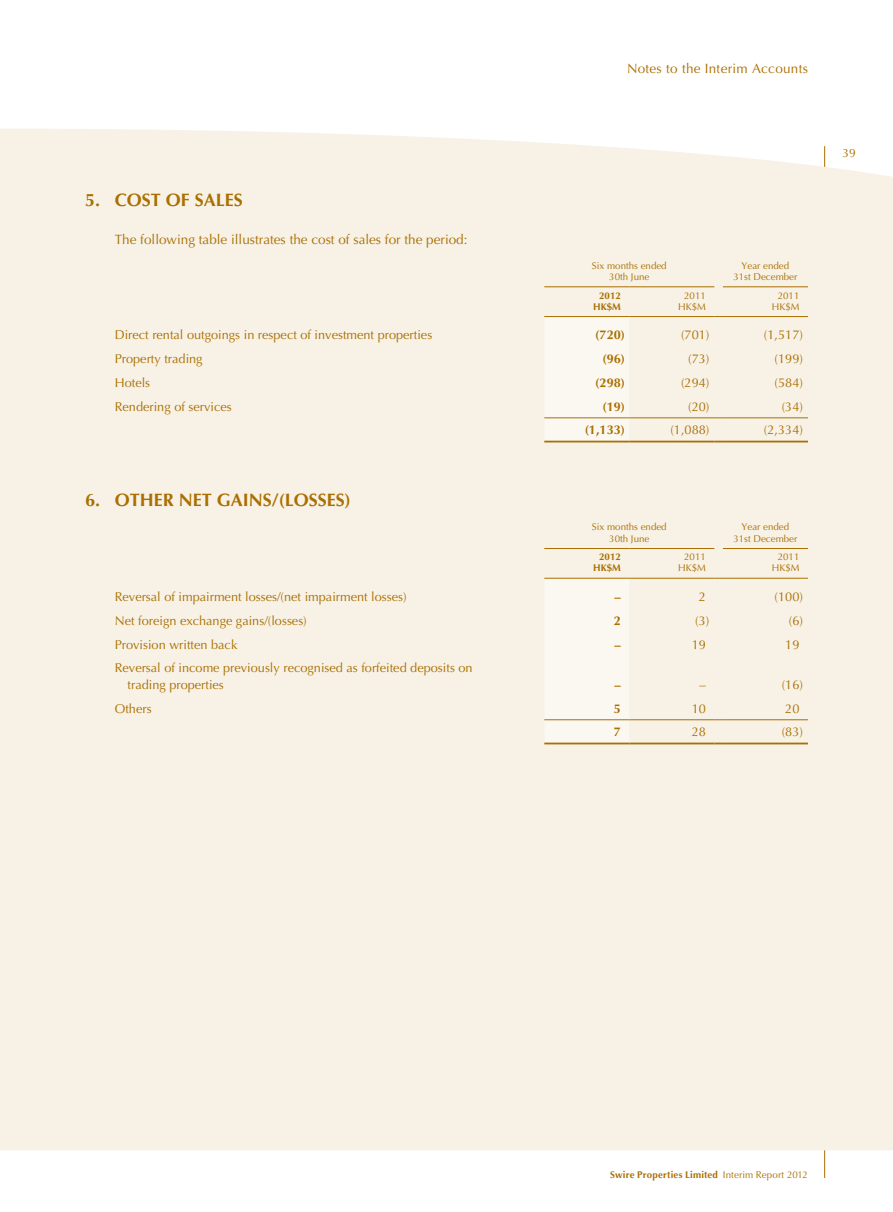
<style>
.page{position:relative;width:893px;height:1212px;background:#fff}
.page>*{position:absolute;margin:0;border:0;box-sizing:border-box;transform-origin:0 0}
.t1{font:700 18px "Optima LT Std";color:#aa6f00}
.t2{font:13.5px "Optima LT Std";color:#aa6f00}
.t3{font:13.5px "Optima LT Std";letter-spacing:.02em;color:#aa6f00}
.t4{font:12.75px/16.5px "Optima LT Std";color:#aa6f00}
.t5{font:700 12.75px "Optima LT Std";color:#aa6f00}
.t6{font:12px "Optima LT Std";color:#aa6f00}
.t7{font:9.75px/11.2px "Optima LT Std";color:#aa6f00;text-align:center}
.t8{font:700 9.75px/11.2px "Optima LT Std";letter-spacing:.01em;color:#aa6f00;text-align:right}
.s1{font-weight:400}
</style>
<div class="page">
<hr style="left:824px;top:146px;width:1px;height:1032px;background:#aa6f00">
<div style="left:0;top:129px;width:893px;height:1021px;background:#f7f1e6"></div>
<div style="left:544px;top:317px;width:85px;height:124px;background:#fbf8f2"></div>
<hr style="left:544px;top:418px;width:85px;height:1px;background:#aa6f00">
<hr style="left:629px;top:418px;width:85px;height:1px;background:#aa6f00">
<hr style="left:723px;top:418px;width:85px;height:1px;background:#aa6f00">
<hr style="left:544px;top:287px;width:85px;height:1px;background:#aa6f00">
<hr style="left:629px;top:287px;width:85px;height:1px;background:#aa6f00">
<hr style="left:544px;top:441px;width:85px;height:1px;background:#aa6f00">
<hr style="left:629px;top:441px;width:85px;height:1px;background:#aa6f00">
<hr style="left:723px;top:441px;width:85px;height:1px;background:#aa6f00">
<hr style="left:723px;top:287px;width:85px;height:1px;background:#aa6f00">
<hr style="left:544px;top:316px;width:85px;height:1px;background:#aa6f00">
<hr style="left:629px;top:316px;width:85px;height:1px;background:#aa6f00">
<hr style="left:723px;top:316px;width:85px;height:1px;background:#aa6f00">
<div style="left:544px;top:579px;width:85px;height:163px;background:#fbf8f2"></div>
<hr style="left:544px;top:548px;width:85px;height:1px;background:#aa6f00">
<hr style="left:629px;top:548px;width:85px;height:1px;background:#aa6f00">
<hr style="left:723px;top:548px;width:85px;height:1px;background:#aa6f00">
<hr style="left:544px;top:578px;width:85px;height:1px;background:#aa6f00">
<hr style="left:629px;top:578px;width:85px;height:1px;background:#aa6f00">
<hr style="left:723px;top:578px;width:85px;height:1px;background:#aa6f00">
<hr style="left:544px;top:719px;width:85px;height:1px;background:#aa6f00">
<hr style="left:629px;top:719px;width:85px;height:1px;background:#aa6f00">
<hr style="left:723px;top:719px;width:85px;height:1px;background:#aa6f00">
<hr style="left:544px;top:742px;width:85px;height:2px;background:#aa6f00">
<hr style="left:629px;top:742px;width:85px;height:2px;background:#aa6f00">
<svg style="left:714px;top:742px;width:9px;height:2px"></svg>
<hr style="left:723px;top:742px;width:85px;height:2px;background:#aa6f00">
<h1 class="t1" style="left:85px;top:190px;width:157px">5. COST OF SALES</h1>
<p class="t2" style="left:115px;top:232px;width:354px">The following table illustrates the cost of sales for the period:</p>
<p class="t3" style="left:627px;top:60px;width:182px">Notes to the Interim Accounts</p>
<p class="t7" style="left:592px;top:260px;width:76px">Six months ended<br>30th June</p>
<p class="t7" style="left:733px;top:260px;width:65px">Year ended<br>31st December</p>
<p class="t8" style="left:593px;top:290px;width:29px">2012<br>HK$M</p>
<p class="t7" style="left:678px;top:290px;width:29px;text-align:right">2011<br>HK$M</p>
<p class="t7" style="left:772px;top:290px;width:29px;text-align:right">2011<br>HK$M</p>
<p class="t4" style="left:115px;top:327px;width:319px">Direct rental outgoings in respect of investment properties</p>
<p class="t5" style="left:595px;top:328px;width:31px">(720)</p>
<p class="t4" style="left:681px;top:327px;width:30px">(701)</p>
<p class="t4" style="left:764px;top:327px;width:40px">(1,517)</p>
<p class="t4" style="left:115px;top:351px;width:89px">Property trading</p>
<p class="t5" style="left:602px;top:351px;width:24px">(96)</p>
<p class="t4" style="left:688px;top:351px;width:23px">(73)</p>
<p class="t4" style="left:775px;top:351px;width:30px">(199)</p>
<p class="t4" style="left:115px;top:374px;width:37px">Hotels</p>
<p class="t5" style="left:595px;top:375px;width:31px">(298)</p>
<p class="t4" style="left:681px;top:374px;width:30px">(294)</p>
<p class="t4" style="left:775px;top:374px;width:30px">(584)</p>
<p class="t4" style="left:115px;top:398px;width:118px">Rendering of services</p>
<p class="t5" style="left:602px;top:399px;width:24px">(19)</p>
<p class="t4" style="left:688px;top:398px;width:23px">(20)</p>
<p class="t4" style="left:782px;top:398px;width:23px">(34)</p>
<p class="t5" style="left:585px;top:423px;width:42px">(1,133)</p>
<p class="t4" style="left:670px;top:422px;width:40px">(1,088)</p>
<p class="t4" style="left:764px;top:422px;width:40px">(2,334)</p>
<h1 class="t1" style="left:85px;top:489px;width:267px">6. OTH ER N ET GAINS/(LOSSES)</h1>
<p class="t7" style="left:592px;top:522px;width:76px">Six months ended<br>30th June</p>
<p class="t7" style="left:733px;top:522px;width:65px">Year ended<br>31st December</p>
<p class="t8" style="left:593px;top:551px;width:29px">2012<br>HK$M</p>
<p class="t7" style="left:678px;top:551px;width:29px;text-align:right">2011<br>HK$M</p>
<p class="t7" style="left:772px;top:551px;width:29px;text-align:right">2011<br>HK$M</p>
<p class="t4" style="left:115px;top:589px;width:293px">Reversal of impairment losses/(net impairment losses)</p>
<p class="t5" style="left:614px;top:589px;width:8px">–</p>
<p class="t4" style="left:699px;top:589px;width:9px">2</p>
<p class="t4" style="left:775px;top:589px;width:30px">(100)</p>
<p class="t4" style="left:115px;top:612px;width:194px">Net foreign exchange gains/(losses)</p>
<p class="t5" style="left:614px;top:613px;width:9px">2</p>
<p class="t4" style="left:695px;top:612px;width:16px">(3)</p>
<p class="t4" style="left:789px;top:612px;width:16px">(6)</p>
<p class="t4" style="left:115px;top:636px;width:124px">Provision written back</p>
<p class="t5" style="left:614px;top:637px;width:8px">–</p>
<p class="t4" style="left:692px;top:636px;width:16px">19</p>
<p class="t4" style="left:785px;top:636px;width:16px">19</p>
<p class="t4" style="left:128px;top:660px;width:347px;text-indent:-13px">Reversal of income previously recognised as forfeited deposits on trading properties</p>
<p class="t5" style="left:614px;top:677px;width:8px">–</p>
<p class="t4" style="left:699px;top:676px;width:8px">–</p>
<p class="t4" style="left:782px;top:676px;width:23px">(16)</p>
<p class="t4" style="left:115px;top:700px;width:38px">Others</p>
<p class="t5" style="left:614px;top:701px;width:9px">5</p>
<p class="t4" style="left:692px;top:700px;width:16px">10</p>
<p class="t4" style="left:785px;top:700px;width:16px">20</p>
<p class="t5" style="left:614px;top:724px;width:9px">7</p>
<p class="t4" style="left:692px;top:724px;width:16px">28</p>
<p class="t4" style="left:782px;top:724px;width:23px">(83)</p>
<p class="t6" style="left:842px;top:146px;width:15px">39</p>
<p class="t8" style="left:610px;top:1169px;width:199px">SWIRE PROPERTIES LIMITED <span class="s1">Interim Report 2012</span></p>
</div>
